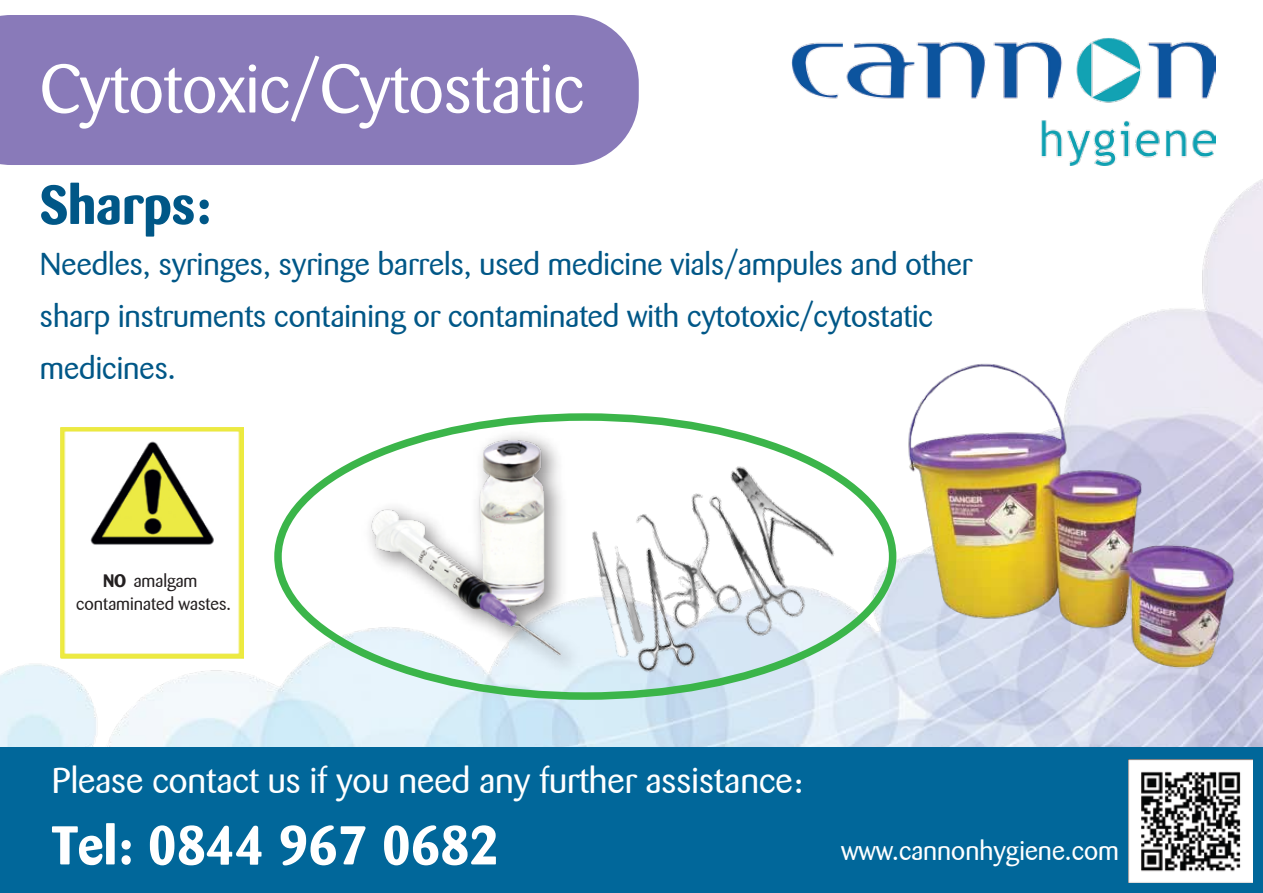
<style>
.page{position:relative;width:1263px;height:893px;background:#fff}
.page>*{position:absolute;margin:0;border:0;box-sizing:border-box;transform-origin:0 0}
.t1{font:67.5px "Barmeno";color:#fff}
.t2{font:700 54px "Barmeno";color:#fff}
.t3{font:700 54px "Barmeno";color:#005787}
.t4{font:36px "Barmeno";color:#fff}
.t5{font:31.5px/52.2px "Barmeno";color:#005787}
.t6{font:27px "Barmeno";color:#fff}
.t7{font:18px/23px "Barmeno";color:#231f20;text-align:center}
.s1{font-weight:700}
</style>
<div class="page">
<div style="left:0;top:15px;width:639px;height:150px;background:#897ab9"></div>
<img style="left:0;top:165px;width:1263px;height:582px">
<div style="left:0;top:747px;width:1263px;height:146px;background:#01679a"></div>
<img style="left:792px;top:38px;width:423px;height:127px">
<img style="left:559px;top:439px;width:298px;height:254px">
<img style="left:356px;top:422px;width:235px;height:263px">
<img style="left:364px;top:384px;width:221px;height:279px">
<img style="left:60px;top:428px;width:184px;height:231px">
<img style="left:887px;top:320px;width:365px;height:427px">
<img style="left:1128px;top:759px;width:124px;height:124px">
<h1 class="t1" style="left:40px;top:50px;width:546px">Cytotoxic/Cytostatic</h1>
<h2 class="t3" style="left:40px;top:172px;width:173px">Sharps:</h2>
<p class="t5" style="left:40px;top:238px;width:934px">Needles, syringes, syringe barrels, used medicine vials/ampules and other sharp instruments containing or contaminated with cytotoxic/cytostatic medicines.</p>
<p class="t7" style="left:76px;top:569px;width:156px"><span class="s1">NO</span> amalgam contaminated wastes.</p>
<p class="t4" style="left:52px;top:760px;width:753px">Please contact us if you need any further assistance:</p>
<h2 class="t2" style="left:52px;top:813px;width:448px">Tel: 0844 967 0682</h2>
<p class="t6" style="left:841px;top:835px;width:279px">www.cannonhygiene.com</p>
</div>
